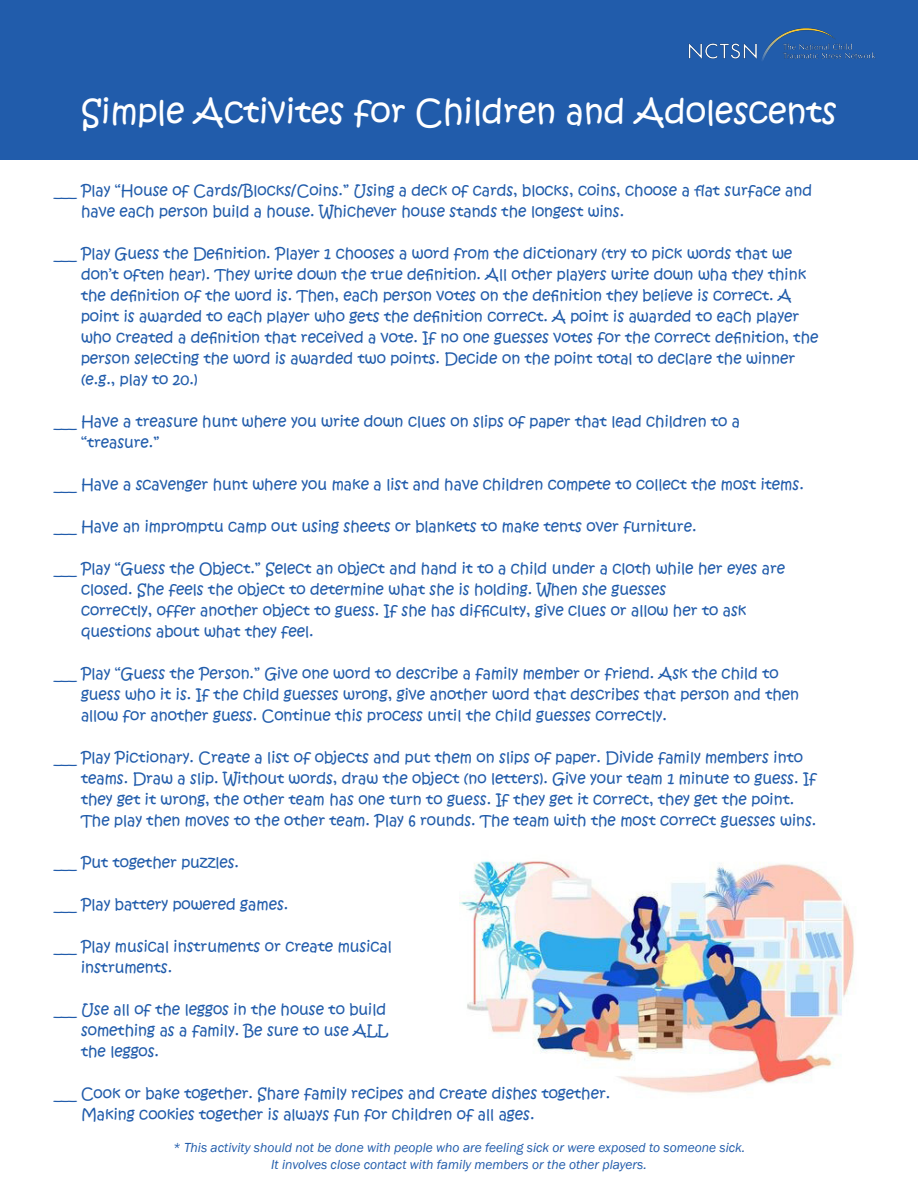
<style>
.page{position:relative;width:918px;height:1188px;background:#fff}
.page>*{position:absolute;margin:0;border:0;box-sizing:border-box;transform-origin:0 0}
.t1{font:33px "Kristen ITC";color:#fff}
.t2{font:15px/21px "Kristen ITC";color:#215cab}
.t3{font:italic 13.5px/16.5px "Franklin Gothic";color:#215cab;text-align:center}
</style>
<div class="page">
<img style="left:459px;top:861px;width:395px;height:233px">
<div style="left:0;top:0;width:918px;height:160px;background:#215cab"></div>
<img style="left:688px;top:28px;width:188px;height:33px">
<h1 class="t1" style="left:81px;top:90px;width:757px">Simple Activites for Children and Adolescents</h1>
<p class="t2" style="left:81px;top:180px;width:733px;text-indent:-27px">___ Play “House of Cards/Blocks/Coins.” Using a deck of cards, blocks, coins, choose a flat surface and have each person build a house. Whichever house stands the longest wins.</p>
<p class="t2" style="left:81px;top:243px;width:739px;text-indent:-27px">___ Play Guess the Definition. Player 1 chooses a word from the dictionary (try to pick words that we don’t often hear). They write down the true definition. All other players write down wha they think the definition of the word is. Then, each person votes on the definition they believe is correct. A point is awarded to each player who gets the definition correct. A point is awarded to each player who created a definition that received a vote. If no one guesses votes for the correct definition, the person selecting the word is awarded two points. Decide on the point total to declare the winner (e.g., play to 20.)</p>
<p class="t2" style="left:81px;top:411px;width:661px;text-indent:-27px">___ Have a treasure hunt where you write down clues on slips of paper that lead children to a “treasure.”</p>
<p class="t2" style="left:54px;top:474px;width:751px">___ Have a scavenger hunt where you make a list and have children compete to collect the most items.</p>
<p class="t2" style="left:54px;top:516px;width:644px">___ Have an impromptu camp out using sheets or blankets to make tents over furniture.</p>
<p class="t2" style="left:81px;top:558px;width:706px;text-indent:-27px">___ Play “Guess the Object.” Select an object and hand it to a child under a cloth while her eyes are closed. She feels the object to determine what she is holding. When she guesses<br>correctly, offer another object to guess. If she has difficulty, give clues or allow her to ask questions about what they feel.</p>
<p class="t2" style="left:81px;top:663px;width:720px;text-indent:-27px">___ Play “Guess the Person.” Give one word to describe a family member or friend. Ask the child to guess who it is. If the child guesses wrong, give another word that describes that person and then allow for another guess. Continue this process until the child guesses correctly.</p>
<p class="t2" style="left:81px;top:747px;width:737px;text-indent:-27px">___ Play Pictionary. Create a list of objects and put them on slips of paper. Divide family members into teams. Draw a slip. Without words, draw the object (no letters). Give your team 1 minute to guess. If they get it wrong, the other team has one turn to guess. If they get it correct, they get the point.<br>The play then moves to the other team. Play 6 rounds. The team with the most correct guesses wins.</p>
<p class="t2" style="left:54px;top:852px;width:187px">___ Put together puzzles.</p>
<p class="t2" style="left:54px;top:894px;width:236px">___ Play battery powered games.</p>
<p class="t2" style="left:81px;top:936px;width:312px;text-indent:-27px">___ Play musical instruments or create musical instruments.</p>
<p class="t2" style="left:81px;top:999px;width:309px;text-indent:-27px">___ Use all of the leggos in the house to build something as a family. Be sure to use ALL the leggos.</p>
<p class="t2" style="left:81px;top:1083px;width:531px;text-indent:-27px">___ Cook or bake together. Share family recipes and create dishes together.<br>Making cookies together is always fun for children of all ages.</p>
<p class="t3" style="left:173px;top:1140px;width:574px">* This activity should not be done with people who are feeling sick or were exposed to someone sick.<br>It involves close contact with family members or the other players.</p>
</div>
